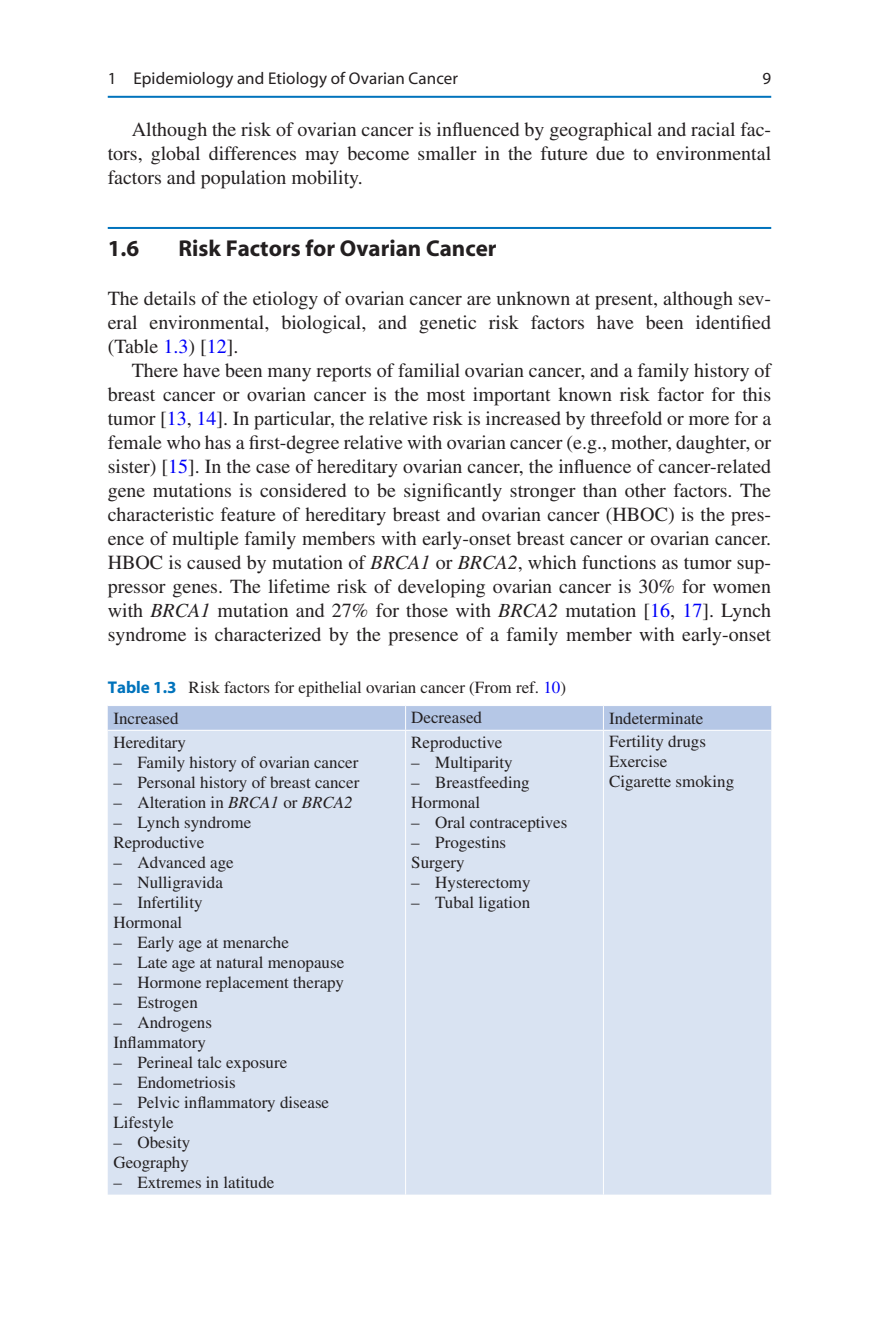
<style>
.page{position:relative;width:879px;height:1333px;background:#fff}
.page>*{position:absolute;margin:0;border:0;box-sizing:border-box;transform-origin:0 0}
.t1{font:700 23px "Wtvwvq Myriad";color:#231f20}
.t2{font:20px/24px "Lsdkvw Times";color:#231f20;text-align:justify}
.t3{font:17px/20px "Lsdkvw Times";color:#231f20}
.t4{font:17px "Bspsgv Myriad";letter-spacing:.01em;color:#231f20}
.s1{color:#0000fa}
.s2{font-family:"Thrwvg Times";font-style:italic}
.s3{font-family:"Wtvwvq Myriad";font-weight:700;color:#0073bc}
</style>
<div class="page">
<hr style="left:108px;top:227px;width:663px;height:2px;background:#0073bc">
<div style="left:108px;top:731px;width:663px;height:463px;background:#d9e3f2"></div>
<div style="left:108px;top:706px;width:663px;height:24px;background:#b5c7e6"></div>
<hr style="left:603px;top:729px;width:168px;height:1px;background:#fff">
<hr style="left:603px;top:730px;width:1px;height:464px;background:#fff">
<hr style="left:405px;top:730px;width:1px;height:464px;background:#fff">
<hr style="left:108px;top:96px;width:663px;height:2px;background:#0073bc">
<p class="t4" style="left:108px;top:70px;width:352px">1 Epidemiology and Etiology of Ovarian Cancer</p>
<p class="t4" style="left:762px;top:70px;width:10px">9</p>
<p class="t2" style="left:108px;top:118px;width:665px;text-indent:24px">Although the risk of ovarian cancer is influenced by geographical and racial fac&shy;tors, global differences may become smaller in the future due to environmental factors and population mobility.</p>
<p class="t1" style="left:108px;top:237px;width:33px">1.6</p>
<p class="t1" style="left:179px;top:237px;width:319px">Risk Factors for Ovarian Cancer</p>
<p class="t2" style="left:108px;top:286px;width:665px">The details of the etiology of ovarian cancer are unknown at present, although sev&shy;eral environmental, biological, and genetic risk factors have been identified (Table <span class="s1">1.3</span>) [<span class="s1">12</span>].</p>
<p class="t2" style="left:108px;top:358px;width:665px;text-indent:24px">There have been many reports of familial ovarian cancer, and a family history of breast cancer or ovarian cancer is the most important known risk factor for this tumor [<span class="s1">13</span>, <span class="s1">14</span>]. In particular, the relative risk is increased by threefold or more for a female who has a first-degree relative with ovarian cancer (e.g., mother, daughter, or sister) [<span class="s1">15</span>]. In the case of hereditary ovarian cancer, the influence of cancer-related gene mutations is considered to be significantly stronger than other factors. The characteristic feature of hereditary breast and ovarian cancer (HBOC) is the pres&shy;ence of multiple family members with early-onset breast cancer or ovarian cancer.<br>HBOC is caused by mutation of <span class="s2">BRCA1</span> or <span class="s2">BRCA2</span>, which functions as tumor sup&shy;pressor genes. The lifetime risk of developing ovarian cancer is 30% for women with <span class="s2">BRCA1</span> mutation and 27% for those with <span class="s2">BRCA2</span> mutation [<span class="s1">16</span>, <span class="s1">17</span>]. Lynch syndrome is characterized by the presence of a family member with early-onset</p>
<p class="t3" style="left:113px;top:672px;width:454px;line-height:30.6px;text-indent:-6px"><span class="s3">Table 1.3</span> Risk factors for epithelial ovarian cancer (From ref. <span class="s1">10</span>)<br>Increased</p>
<p class="t3" style="left:411px;top:707px;width:72px">Decreased</p>
<p class="t3" style="left:609px;top:707px;width:96px">Indeterminate</p>
<p class="t3" style="left:113px;top:732px;width:74px">Hereditary</p>
<p class="t3" style="left:113px;top:751px;width:246px">– Family history of ovarian cancer</p>
<p class="t3" style="left:113px;top:771px;width:247px">– Personal history of breast cancer</p>
<p class="t3" style="left:113px;top:791px;width:241px">– Alteration in <span class="s2">BRCA1</span> or <span class="s2">BRCA2</span></p>
<p class="t3" style="left:113px;top:811px;width:139px">– Lynch syndrome<br>Reproductive</p>
<p class="t3" style="left:113px;top:851px;width:122px">– Advanced age</p>
<p class="t3" style="left:113px;top:871px;width:111px">– Nulligravida</p>
<p class="t3" style="left:113px;top:891px;width:91px">– Infertility<br>Hormonal</p>
<p class="t3" style="left:113px;top:931px;width:177px">– Early age at menarche</p>
<p class="t3" style="left:113px;top:951px;width:232px">– Late age at natural menopause</p>
<p class="t3" style="left:113px;top:971px;width:232px">– Hormone replacement therapy</p>
<p class="t3" style="left:113px;top:991px;width:86px">– Estrogen</p>
<p class="t3" style="left:113px;top:1011px;width:100px">– Androgens<br>Inflammatory</p>
<p class="t3" style="left:113px;top:1051px;width:175px">– Perineal talc exposure</p>
<p class="t3" style="left:113px;top:1071px;width:124px">– Endometriosis</p>
<p class="t3" style="left:113px;top:1091px;width:217px">– Pelvic inflammatory disease<br>Lifestyle</p>
<p class="t3" style="left:113px;top:1131px;width:78px">– Obesity<br>Geography</p>
<p class="t3" style="left:113px;top:1171px;width:162px">– Extremes in latitude</p>
<p class="t3" style="left:411px;top:731px;width:92px">Reproductive</p>
<p class="t3" style="left:411px;top:751px;width:103px">– Multiparity</p>
<p class="t3" style="left:411px;top:771px;width:120px">– Breastfeeding<br>Hormonal</p>
<p class="t3" style="left:411px;top:811px;width:157px">– Oral contraceptives</p>
<p class="t3" style="left:411px;top:831px;width:96px">– Progestins<br>Surgery</p>
<p class="t3" style="left:411px;top:871px;width:121px">– Hysterectomy</p>
<p class="t3" style="left:411px;top:891px;width:121px">– Tubal ligation</p>
<p class="t3" style="left:609px;top:731px;width:127px">Fertility drugs<br>Exercise<br>Cigarette smoking</p>
</div>
